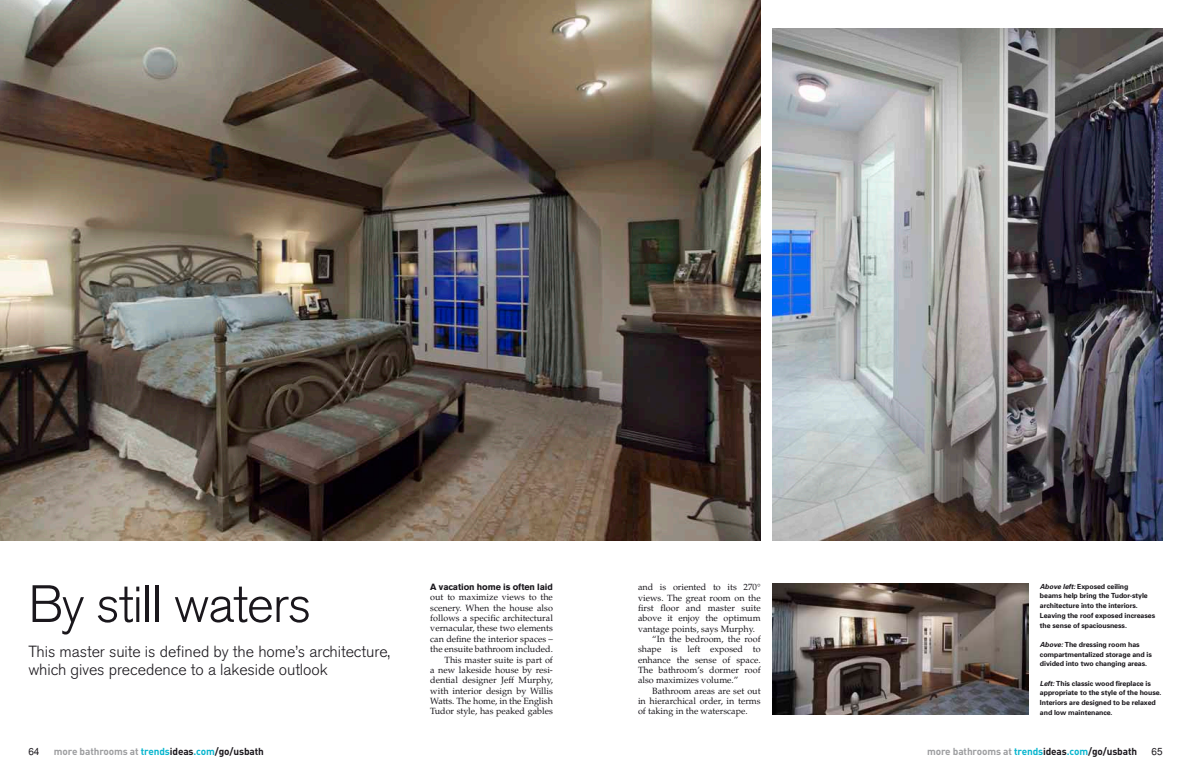
<style>
.page{position:relative;width:1191px;height:783px;background:#fff}
.page>*{position:absolute;margin:0;border:0;box-sizing:border-box;transform-origin:0 0}
.t1{font:300 52px "Akzidenz Grotesk BE";letter-spacing:-.025em;color:#1a171c}
.t2{font:300 16px/18px "Akzidenz Grotesk BE";letter-spacing:-.005em;color:#1a171c}
.t3{font:700 10px "DIN";letter-spacing:-.01em;color:#9d9ea0}
.t4{font:10px "Helvetica";color:#1a171c}
.t5{font:9px/10.3px "Palatino";color:#1a171c;text-align:right}
.t6{font:700 9px "Akzidenz Grotesk BE";letter-spacing:-.01em;color:#1a171c}
.t7{font:700 7px/9.7px "Univers";letter-spacing:-.01em;color:#1a171c}
.s1{font-style:italic}
.s2{color:#06b5ce}
.s3{color:#1a171c}
</style>
<div class="page">
<img style="left:0;top:0;width:760px;height:540px">
<img style="left:772px;top:583px;width:256px;height:131px">
<img style="left:772px;top:28px;width:390px;height:512px">
<h1 class="t1" style="left:28px;top:574px;width:284px">By still waters</h1>
<h2 class="t2" style="left:28px;top:642px;width:363px">This master suite is defined by the home’s architecture, which gives precedence to a lakeside outlook</h2>
<p class="t6" style="left:430px;top:581px;width:124px">A vacation home is often laid</p>
<p class="t5" style="left:430px;top:592px;width:124px">out to maximize views to the scenery. When the house also follows a specific architectural vernacular, these two elements can define the interior spaces – the ensuite bathroom included.<br>This master suite is part of<br>a new lakeside house by resi&shy;dential designer Jeff Murphy, with interior design by Willis<br>Watts. The home, in the English<br>Tudor style, has peaked gables</p>
<p class="t5" style="left:638px;top:582px;width:124px">and is oriented to its 270°</p>
<p class="t5" style="left:638px;top:592px;width:124px">views. The great room on the</p>
<p class="t5" style="left:638px;top:602px;width:124px">first floor and master suite</p>
<p class="t5" style="left:638px;top:613px;width:124px">above it enjoy the optimum</p>
<p class="t5" style="left:638px;top:623px;width:119px">vantage points, says Murphy.</p>
<p class="t5" style="left:652px;top:633px;width:110px">“In the bedroom, the roof</p>
<p class="t5" style="left:638px;top:644px;width:124px">shape is left exposed to</p>
<p class="t5" style="left:638px;top:654px;width:124px">enhance the sense of space.</p>
<p class="t5" style="left:638px;top:664px;width:124px">The bathroom’s dormer roof</p>
<p class="t5" style="left:638px;top:675px;width:102px">also maximizes volume.”</p>
<p class="t5" style="left:652px;top:685px;width:110px">Bathroom areas are set out</p>
<p class="t5" style="left:638px;top:695px;width:124px">in hierarchical order, in terms</p>
<p class="t5" style="left:638px;top:706px;width:111px">of taking in the waterscape.</p>
<p class="t7" style="left:1040px;top:581px;width:117px"><span class="s1">Above left:</span> Exposed ceiling<br>beams help bring the Tudor-style architecture into the interiors.<br>Leaving the roof exposed increases the sense of spaciousness.</p>
<p class="t7" style="left:1040px;top:639px;width:113px"><span class="s1">Above:</span> The dressing room has compartmentalized storage and is divided into two changing areas.</p>
<p class="t7" style="left:1040px;top:678px;width:123px"><span class="s1">Left:</span> This classic wood fireplace is appropriate to the style of the house.<br>Interiors are designed to be relaxed and low maintenance.</p>
<p class="t4" style="left:28px;top:745px;width:13px">64</p>
<p class="t3" style="left:54px;top:744px;width:211px">more bathrooms at <span class="s2">trends</span><span class="s3">ideas</span><span class="s2">.com</span><span class="s3">/go/usbath</span></p>
<p class="t3" style="left:927px;top:744px;width:211px">more bathrooms at <span class="s2">trends</span><span class="s3">ideas</span><span class="s2">.com</span><span class="s3">/go/usbath</span></p>
<p class="t4" style="left:1151px;top:745px;width:13px">65</p>
</div>
